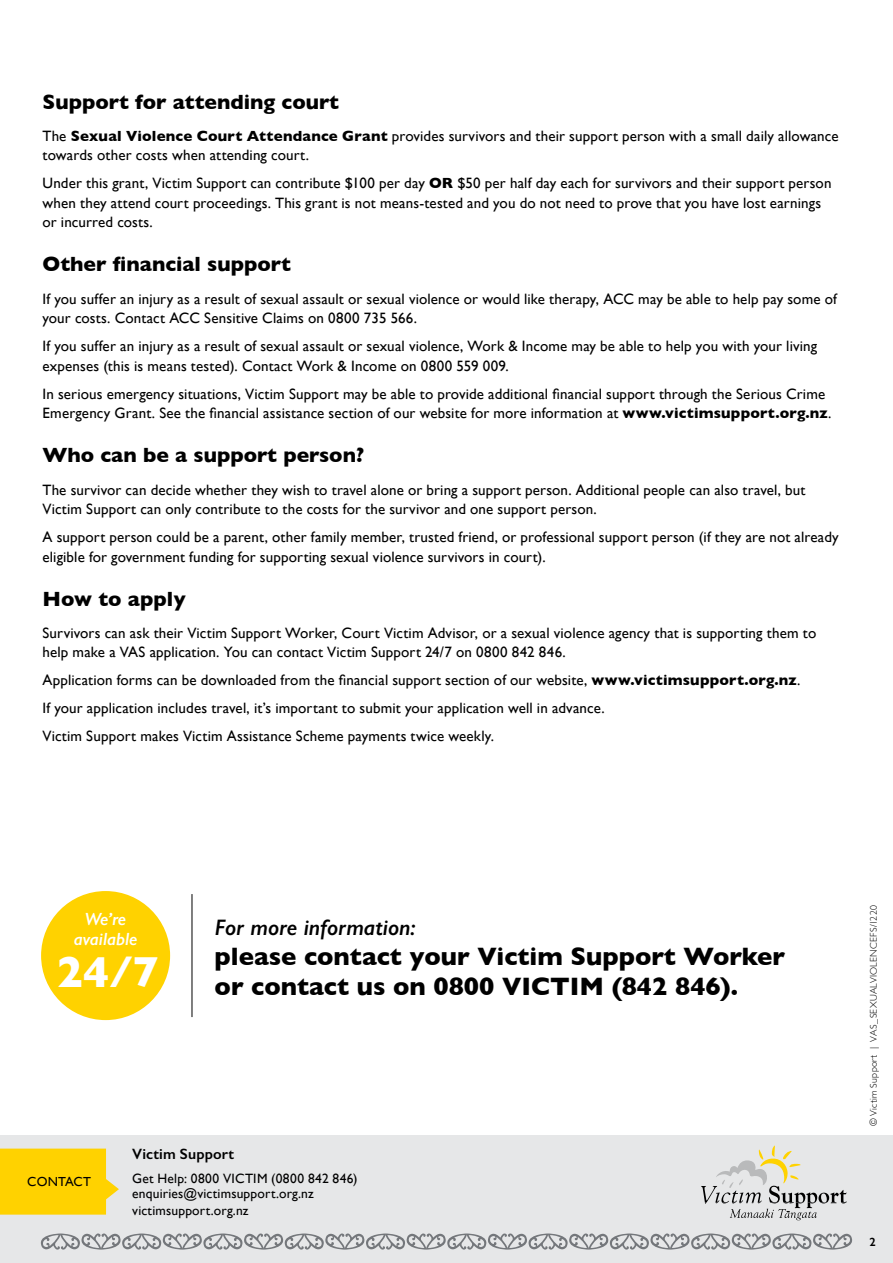
<style>
.page{position:relative;width:893px;height:1263px;background:#fff}
.page>*{position:absolute;margin:0;border:0;box-sizing:border-box;transform-origin:0 0}
.t1{font:700 44.25px "Gill Sans";color:#fff}
.t2{font:700 25.65px/30px "Gill Sans";color:#000}
.t3{font:italic 600 22.5px "Gill Sans";color:#000}
.t4{font:700 21px "Gill Sans";color:#000}
.t5{font:italic 600 17.7px/19.4px "Gill Sans";color:#fff;text-align:center}
.t6{font:15px/19.5px "Gill Sans";letter-spacing:.01em;color:#000}
.t7{font:600 15px "Gill Sans";letter-spacing:.01em;color:#000}
.t8{font:13.5px/15px "Gill Sans";letter-spacing:.015em;color:#000}
.t9{font:13.05px "Gill Sans";letter-spacing:.02em;color:#000}
.t10{font:600 12px "Gill Sans";color:#000}
.t11{font:300 9.75px "Gill Sans";letter-spacing:.03em;color:#000}
.s1{font-weight:700}
</style>
<div class="page">
<div style="left:0;top:1135px;width:893px;height:128px;background:#e6e7e8"></div>
<svg style="left:701px;top:1145px;width:146px;height:75px"></svg>
<svg style="left:0;top:1148px;width:119px;height:66px;background:#fcd417"></svg>
<svg style="left:40px;top:1233px;width:813px;height:16px"></svg>
<div style="left:41px;top:891px;width:129px;height:129px;background:#ffd200;border-radius:50%"></div>
<hr style="left:192px;top:894px;width:1px;height:123px;background:#000">
<h3 class="t4" style="left:43px;top:85px;width:298px">Support for attending court</h3>
<p class="t6" style="left:43px;top:126px;width:798px">The <span class="s1">Sexual Violence Court Attendance Grant</span> provides survivors and their support person with a small daily allowance towards other costs when attending court.</p>
<p class="t6" style="left:43px;top:173px;width:790px">Under this grant, Victim Support can contribute $100 per day <span class="s1">OR</span> $50 per half day each for survivors and their support person when they attend court proceedings. This grant is not means-tested and you do not need to prove that you have lost earnings or incurred costs.</p>
<h3 class="t4" style="left:43px;top:248px;width:250px">Other financial support</h3>
<p class="t6" style="left:43px;top:289px;width:796px">If you suffer an injury as a result of sexual assault or sexual violence or would like therapy, ACC may be able to help pay some of your costs. Contact ACC Sensitive Claims on 0800 735 566.</p>
<p class="t6" style="left:43px;top:336px;width:776px">If you suffer an injury as a result of sexual assault or sexual violence, Work &amp; Income may be able to help you with your living expenses (this is means tested). Contact Work &amp; Income on 0800 559 009.</p>
<p class="t6" style="left:43px;top:384px;width:790px">In serious emergency situations, Victim Support may be able to provide additional financial support through the Serious Crime<br>Emergency Grant. See the financial assistance section of our website for more information at <span class="s1">www.victimsupport.org.nz</span>.</p>
<h3 class="t4" style="left:43px;top:438px;width:323px">Who can be a support person?</h3>
<p class="t6" style="left:43px;top:479px;width:764px">The survivor can decide whether they wish to travel alone or bring a support person. Additional people can also travel, but<br>Victim Support can only contribute to the costs for the survivor and one support person.</p>
<p class="t6" style="left:43px;top:527px;width:798px">A support person could be a parent, other family member, trusted friend, or professional support person (if they are not already eligible for government funding for supporting sexual violence survivors in court).</p>
<h3 class="t4" style="left:43px;top:582px;width:145px">How to apply</h3>
<p class="t6" style="left:43px;top:623px;width:775px">Survivors can ask their Victim Support Worker, Court Victim Advisor, or a sexual violence agency that is supporting them to help make a VAS application. You can contact Victim Support 24/7 on 0800 842 846.</p>
<p class="t6" style="left:43px;top:666px;width:759px;line-height:28px">Application forms can be downloaded from the financial support section of our website, <span class="s1">www.victimsupport.org.nz</span>.<br>If your application includes travel, it’s important to submit your application well in advance.<br>Victim Support makes Victim Assistance Scheme payments twice weekly.</p>
<p class="t5" style="left:74px;top:909px;width:65px">We’re available</p>
<h1 class="t1" style="left:57px;top:937px;width:104px">24/7</h1>
<h3 class="t3" style="left:215px;top:914px;width:203px">For more information:</h3>
<h2 class="t2" style="left:215px;top:941px;width:572px">please contact your Victim Support Worker or contact us on 0800 VICTIM (842 846).</h2>
<p class="t9" style="left:27px;top:1174px;width:65px">CONTACT</p>
<p class="t7" style="left:132px;top:1145px;width:103px">Victim Support</p>
<p class="t8" style="left:132px;top:1171px;width:227px">Get Help: 0800 VICTIM (0800 842 846) enquiries@victimsupport.org.nz</p>
<p class="t8" style="left:132px;top:1202px;width:118px">victimsupport.org.nz</p>
<p class="t11" style="left:866px;top:1126px;width:223px;rotate:-90deg">© Victim Support | VAS_SEXUALVIOLENCEFS/1220</p>
<p class="t10" style="left:869px;top:1234px;width:8px">2</p>
</div>
